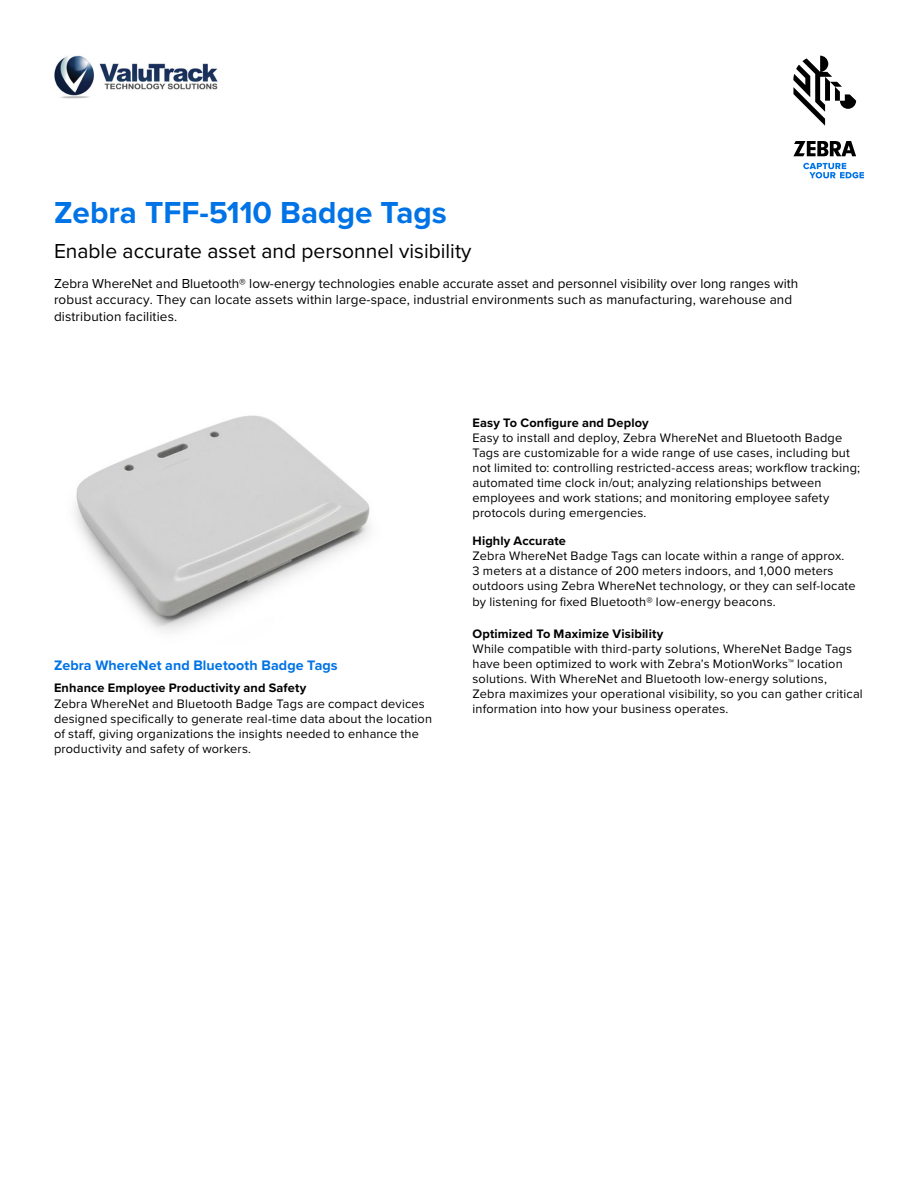
<style>
.page{position:relative;width:918px;height:1188px;background:#fff}
.page>*{position:absolute;margin:0;border:0;box-sizing:border-box;transform-origin:0 0}
.t1{font:700 31.5px "Proxima Nova";color:#0073e6}
.t2{font:21px "Proxima Nova";color:#000}
.t3{font:700 14.25px "Proxima Nova";letter-spacing:.005em;color:#0073e6}
.t4{font:13.5px/16.5px "Proxima Nova";letter-spacing:.01em;color:#000}
.t5{font:12.75px/15px "Proxima Nova";letter-spacing:.015em;color:#000}
.t6{font:700 12.75px "Proxima Nova";letter-spacing:.01em;color:#000}
</style>
<div class="page">
<img style="left:75px;top:415px;width:295px;height:217px">
<svg style="left:793px;top:56px;width:63px;height:70px"></svg>
<svg style="left:793px;top:141px;width:63px;height:15px"></svg>
<svg style="left:803px;top:163px;width:61px;height:15px"></svg>
<img style="left:54px;top:55px;width:163px;height:43px">
<h1 class="t1" style="left:54px;top:189px;width:394px">Zebra TFF-5110 Badge Tags</h1>
<h2 class="t2" style="left:54px;top:235px;width:419px">Enable accurate asset and personnel visibility</h2>
<p class="t4" style="left:54px;top:275px;width:746px">Zebra WhereNet and Bluetooth® low-energy technologies enable accurate asset and personnel visibility over long ranges with robust accuracy. They can locate assets within large-space, industrial environments such as manufacturing, warehouse and distribution facilities.</p>
<p class="t3" style="left:54px;top:655px;width:285px">Zebra WhereNet and Bluetooth Badge Tags</p>
<p class="t6" style="left:54px;top:678px;width:254px">Enhance Employee Productivity and Safety</p>
<p class="t5" style="left:54px;top:696px;width:380px">Zebra WhereNet and Bluetooth Badge Tags are compact devices designed specifically to generate real-time data about the location of staff, giving organizations the insights needed to enhance the productivity and safety of workers.</p>
<p class="t6" style="left:473px;top:413px;width:178px">Easy To Configure and Deploy</p>
<p class="t5" style="left:473px;top:430px;width:389px">Easy to install and deploy, Zebra WhereNet and Bluetooth Badge Tags are customizable for a wide range of use cases, including but not limited to: controlling restricted-access areas; workflow tracking; automated time clock in/out; analyzing relationships between employees and work stations; and monitoring employee safety protocols during emergencies.</p>
<p class="t6" style="left:473px;top:532px;width:95px">Highly Accurate</p>
<p class="t5" style="left:472px;top:548px;width:385px">Zebra WhereNet Badge Tags can locate within a range of approx.<br>3 meters at a distance of 200 meters indoors, and 1,000 meters outdoors using Zebra WhereNet technology, or they can self-locate by listening for fixed Bluetooth® low-energy beacons.</p>
<p class="t6" style="left:472px;top:625px;width:192px">Optimized To Maximize Visibility</p>
<p class="t5" style="left:472px;top:641px;width:392px">While compatible with third-party solutions, WhereNet Badge Tags have been optimized to work with Zebra’s MotionWorks™ location solutions. With WhereNet and Bluetooth low-energy solutions, Zebra maximizes your operational visibility, so you can gather critical information into how your business operates.</p>
</div>
